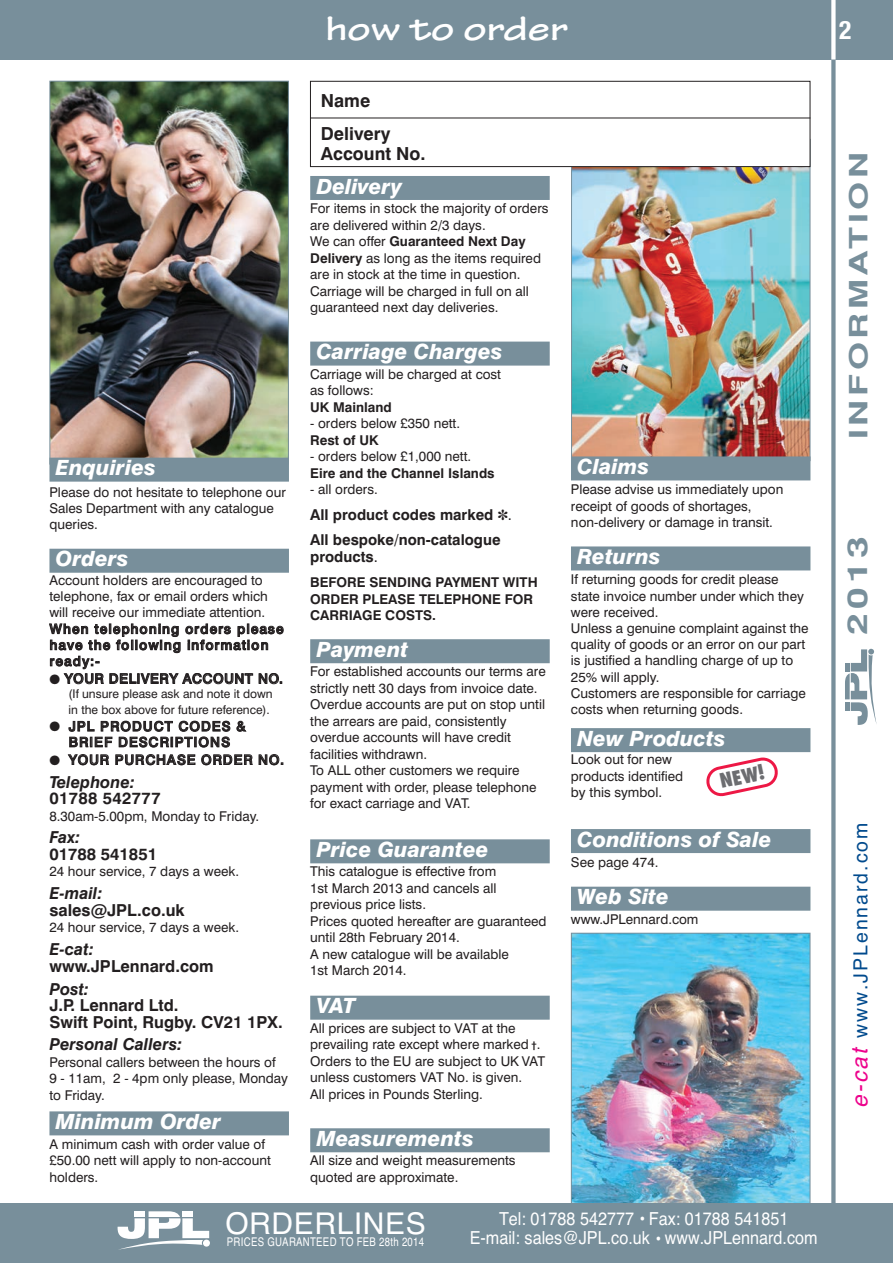
<style>
.page{position:relative;width:893px;height:1263px;background:#fff}
.page>*{position:absolute;margin:0;border:0;box-sizing:border-box;transform-origin:0 0}
.t1{font:700 expanded 36px "Tekton Pro";color:#fff}
.t2{font:30px "Helvetica";letter-spacing:.02em;color:#fff}
.t3{font:700 27.3px "Helvetica";color:#788f9b;scale:1.43 1}
.t4{font:700 condensed 25.5px "Helvetica Neue";color:#fff}
.t5{font:700 25.2px "Helvetica";letter-spacing:.1em;color:#788f9b;scale:1.43 1}
.t6{font:italic 800 21px "Swiss 721 BT";color:#fff}
.t7{font:19.5px "Helvetica";letter-spacing:.1em;color:#004a8d}
.t8{font:800 condensed 19.5px "Futura";color:#6c6d70}
.t9{font:18px/18.5px "Helvetica";color:#fff;text-align:center;scale:.9 1}
.t10{font:700 18px/33px "Swiss 721 BT";color:#231f20}
.t11{font:700 16.5px/16.5px "Swiss 721 BT";color:#231f20}
.t12{font:italic 700 16.5px "Swiss 721 BT";color:#231f20}
.t13{font:700 16.5px "Swiss 721 BT";letter-spacing:.02em;color:#231f20}
.t14{font:700 15px/25.5px "Swiss 721 BT";color:#231f20}
.t15{font:13.5px/16.5px "Swiss 721 BT";color:#231f20}
.t16{font:500 13.5px/16.2px "Swiss 721 BT";letter-spacing:.08em;color:#231f20}
.t17{font:700 13.5px/16.5px "Swiss 721 BT";color:#231f20}
.t18{font:500 13.5px "Swiss 721 BT";letter-spacing:.05em;color:#231f20}
.t19{font:12px/15.5px "Swiss 721 BT";color:#231f20}
.t20{font:12px "Helvetica";letter-spacing:.03em;color:#fff;scale:.8 1}
.s1{font-weight:700}
.s2{font-weight:400}
.s3{font-weight:700;font-size:10.5px}
.s4{font-style:italic;font-size:22.5px;color:#ed028c}
</style>
<div class="page">
<img style="left:51px;top:83px;width:236px;height:375px">
<div style="left:49px;top:81px;width:240px;height:383px;border:1px solid #788f9b"></div>
<img style="left:573px;top:167px;width:235px;height:289px">
<div style="left:49px;top:458px;width:240px;height:24px;background:#788f9b"></div>
<div style="left:49px;top:549px;width:240px;height:24px;background:#788f9b"></div>
<svg style="left:49px;top:623px;width:235px;height:61px"></svg>
<svg style="left:237px;top:721px;width:9px;height:11px"></svg>
<svg style="left:69px;top:721px;width:161px;height:26px"></svg>
<svg style="left:68px;top:754px;width:41px;height:11px"></svg>
<svg style="left:115px;top:754px;width:80px;height:11px"></svg>
<svg style="left:201px;top:754px;width:52px;height:11px"></svg>
<svg style="left:259px;top:754px;width:24px;height:11px"></svg>
<div style="left:49px;top:1111px;width:240px;height:24px;background:#788f9b"></div>
<div style="left:310px;top:176px;width:240px;height:24px;background:#788f9b"></div>
<div style="left:310px;top:342px;width:240px;height:24px;background:#788f9b"></div>
<div style="left:310px;top:639px;width:240px;height:24px;background:#788f9b"></div>
<div style="left:310px;top:839px;width:240px;height:24px;background:#788f9b"></div>
<div style="left:310px;top:996px;width:240px;height:24px;background:#788f9b"></div>
<div style="left:310px;top:1128px;width:240px;height:24px;background:#788f9b"></div>
<div style="left:571px;top:456px;width:239px;height:24px;background:#788f9b"></div>
<div style="left:571px;top:546px;width:239px;height:24px;background:#788f9b"></div>
<div style="left:571px;top:728px;width:239px;height:24px;background:#788f9b"></div>
<div style="left:571px;top:829px;width:239px;height:24px;background:#788f9b"></div>
<div style="left:571px;top:887px;width:239px;height:24px;background:#788f9b"></div>
<div style="left:310px;top:81px;width:500px;height:86px;border:1px solid #231f20"></div>
<hr style="left:310px;top:118px;width:500px;height:1px;background:#231f20">
<img style="left:573px;top:935px;width:235px;height:268px">
<div style="left:571px;top:933px;width:239px;height:283px;border:1px solid #788f9b"></div>
<svg style="left:706px;top:757px;width:72px;height:40px"></svg>
<div style="left:0;top:0;width:893px;height:60px;background:#788f9b"></div>
<svg style="left:845px;top:649px;width:32px;height:76px"></svg>
<div style="left:831px;top:0;width:5px;height:1263px;background:#788f9b"></div>
<div style="left:831px;top:0;width:5px;height:60px;background:#fff"></div>
<div style="left:0;top:1203px;width:893px;height:60px;background:#788f9b"></div>
<svg style="left:118px;top:1211px;width:92px;height:39px"></svg>
<h1 class="t1" style="left:325px;top:16px;width:244px">how to order</h1>
<h3 class="t6" style="left:56px;top:460px;width:102px">Enquiries</h3>
<p class="t15" style="left:49px;top:485px;width:238px">Please do not hesitate to telephone our<br>Sales Department with any catalogue queries.</p>
<h3 class="t6" style="left:56px;top:551px;width:75px">Orders</h3>
<p class="t15" style="left:49px;top:573px;width:220px">Account holders are encouraged to telephone, fax or email orders which will receive our immediate attention.</p>
<p class="t16" style="left:50px;top:622px;width:236px">When telephoning orders please have the following information ready:-</p>
<p class="t18" style="left:49px;top:674px;width:235px">● YOUR DELIVERY ACCOUNT NO.</p>
<p class="t19" style="left:69px;top:687px;width:206px">(If unsure please ask and note it down in the box above for future reference).</p>
<p class="t16" style="left:49px;top:720px;width:198px;line-height:15.8px;text-align:center">● JPL PRODUCT CODES &amp;<br>BRIEF DESCRIPTIONS</p>
<p class="t16" style="left:49px;top:753px;width:236px">● YOUR PURCHASE ORDER NO.</p>
<p class="t12" style="left:49px;top:776px;width:87px">Telephone:</p>
<p class="t13" style="left:49px;top:792px;width:113px">01788 542777</p>
<p class="t15" style="left:49px;top:809px;width:211px">8.30am-5.00pm, Monday to Friday.</p>
<p class="t12" style="left:49px;top:831px;width:32px">Fax:</p>
<p class="t11" style="left:49px;top:847px;width:109px">01788 541851</p>
<p class="t15" style="left:49px;top:865px;width:191px">24 hour service, 7 days a week.</p>
<p class="t12" style="left:49px;top:887px;width:54px">E-mail:</p>
<p class="t11" style="left:49px;top:903px;width:137px">sales@JPL.co.uk</p>
<p class="t15" style="left:49px;top:921px;width:191px">24 hour service, 7 days a week.</p>
<p class="t12" style="left:49px;top:943px;width:46px">E-cat:</p>
<p class="t11" style="left:49px;top:959px;width:166px">www.JPLennard.com</p>
<p class="t12" style="left:49px;top:983px;width:41px">Post:</p>
<p class="t11" style="left:49px;top:999px;width:235px">J.P. Lennard Ltd.<br>Swift Point, Rugby. CV21 1PX.</p>
<p class="t12" style="left:49px;top:1038px;width:134px">Personal Callers:</p>
<p class="t15" style="left:49px;top:1055px;width:240px">Personal callers between the hours of<br>9 - 11am, 2 - 4pm only please, Monday to Friday.</p>
<h3 class="t6" style="left:56px;top:1114px;width:167px">Minimum Order</h3>
<p class="t15" style="left:49px;top:1138px;width:223px">A minimum cash with order value of £50.00 nett will apply to non-account holders.</p>
<h3 class="t10" style="left:321px;top:86px;width:71px">Name<br>Delivery</h3>
<h3 class="t10" style="left:321px;top:139px;width:106px">Account No.</h3>
<h3 class="t6" style="left:316px;top:178px;width:87px">Delivery</h3>
<p class="t15" style="left:310px;top:201px;width:240px">For items in stock the majority of orders are delivered within 2/3 days.<br>We can offer <span class="s1">Guaranteed Next Day Delivery</span> as long as the items required are in stock at the time in question.<br>Carriage will be charged in full on all guaranteed next day deliveries.</p>
<h3 class="t6" style="left:316px;top:344px;width:188px">Carriage Charges</h3>
<p class="t15" style="left:310px;top:367px;width:192px">Carriage will be charged at cost as follows:</p>
<p class="t17" style="left:310px;top:400px;width:83px">UK Mainland</p>
<p class="t15" style="left:310px;top:416px;width:151px">- orders below £350 nett.</p>
<p class="t17" style="left:310px;top:433px;width:70px">Rest of UK</p>
<p class="t15" style="left:310px;top:449px;width:162px">- orders below £1,000 nett.</p>
<p class="t17" style="left:310px;top:466px;width:186px">Eire and the Channel Islands</p>
<p class="t15" style="left:310px;top:482px;width:69px">- all orders.</p>
<p class="t14" style="left:310px;top:503px;width:203px">All product codes marked ✽<span class="s2">.<br></span>All bespoke/non-catalogue</p>
<p class="t14" style="left:310px;top:545px;width:69px">products<span class="s2">.</span></p>
<p class="t17" style="left:310px;top:576px;width:229px">BEFORE SENDING PAYMENT WITH<br>ORDER PLEASE TELEPHONE FOR<br>CARRIAGE COSTS.</p>
<h3 class="t6" style="left:316px;top:642px;width:93px">Payment</h3>
<p class="t15" style="left:310px;top:665px;width:237px">For established accounts our terms are strictly nett 30 days from invoice date.<br>Overdue accounts are put on stop until the arrears are paid, consistently overdue accounts will have credit facilities withdrawn.<br>To ALL other customers we require payment with order, please telephone for exact carriage and VAT.</p>
<h3 class="t6" style="left:316px;top:842px;width:174px">Price Guarantee</h3>
<p class="t15" style="left:310px;top:865px;width:238px">This catalogue is effective from<br>1st March 2013 and cancels all previous price lists.<br>Prices quoted hereafter are guaranteed until 28th February 2014.<br>A new catalogue will be available<br>1st March 2014.</p>
<h3 class="t6" style="left:316px;top:998px;width:40px">VAT</h3>
<p class="t15" style="left:310px;top:1021px;width:236px">All prices are subject to VAT at the prevailing rate except where marked <span class="s3">†</span>.<br>Orders to the EU are subject to UK VAT unless customers VAT No. is given.<br>All prices in Pounds Sterling.</p>
<h3 class="t6" style="left:316px;top:1131px;width:159px">Measurements</h3>
<p class="t15" style="left:310px;top:1154px;width:207px">All size and weight measurements quoted are approximate.</p>
<h3 class="t6" style="left:577px;top:459px;width:74px">Claims</h3>
<p class="t15" style="left:571px;top:483px;width:214px">Please advise us immediately upon receipt of goods of shortages, non-delivery or damage in transit.</p>
<h3 class="t6" style="left:577px;top:549px;width:85px">Returns</h3>
<p class="t15" style="left:571px;top:573px;width:239px">If returning goods for credit please state invoice number under which they were received.<br>Unless a genuine complaint against the quality of goods or an error on our part is justified a handling charge of up to<br>25% will apply.<br>Customers are responsible for carriage costs when returning goods.</p>
<h3 class="t6" style="left:577px;top:731px;width:150px">New Products</h3>
<p class="t15" style="left:571px;top:753px;width:114px">Look out for new products identified by this symbol.</p>
<h3 class="t6" style="left:577px;top:831px;width:196px">Conditions of Sale</h3>
<p class="t15" style="left:571px;top:855px;width:89px">See page 474.</p>
<h3 class="t6" style="left:577px;top:889px;width:93px">Web Site</h3>
<p class="t15" style="left:571px;top:912px;width:129px">www.JPLennard.com</p>
<h3 class="t8" style="left:718px;top:773px;width:46px;rotate:-12deg">NEW!</h3>
<h2 class="t2" style="left:225px;top:1206px;width:202px">ORDERLINES</h2>
<p class="t20" style="left:227px;top:1235px;width:248px">PRICES GUARANTEED TO FEB 28th 2014</p>
<h3 class="t9" style="left:470px;top:1210px;width:388px">Tel: 01788 542777 • Fax: 01788 541851<br>E-mail: sales@JPL.co.uk • www.JPLennard.com</h3>
<h3 class="t4" style="left:839px;top:15px;width:14px">2</h3>
<h3 class="t5" style="left:844px;top:439px;width:202px;rotate:-90deg">INFORMATION</h3>
<h3 class="t3" style="left:842px;top:634px;width:70px;rotate:-90deg">2013</h3>
<h3 class="t7" style="left:849px;top:1108px;width:287px;rotate:-90deg"><span class="s4">e-cat</span> www.JPLennard.com</h3>
</div>
